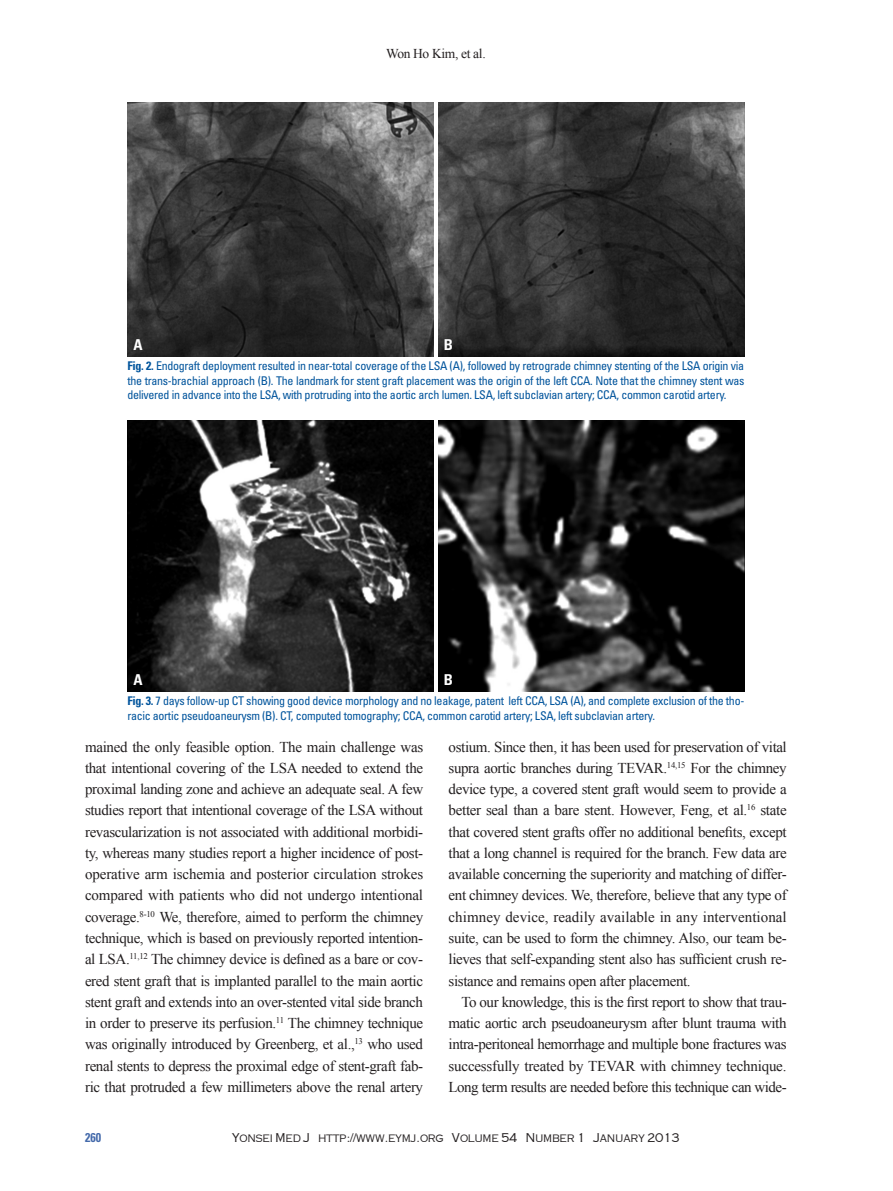
<style>
.page{position:relative;width:893px;height:1191px;background:#fff}
.page>*{position:absolute;margin:0;border:0;box-sizing:border-box;transform-origin:0 0}
.본문_YMJ{font:15px/21.3px "Times New Roman";letter-spacing:-.025em;color:#231f20;text-align:justify}
.t1{font:700 condensed 15px "Univers LT Std";color:#fff}
.런닝_YMJ{font:13.5px "Times New Roman";letter-spacing:-.025em;color:#231f20}
.t2{font:700 condensed 12.75px "Univers LT Std";color:#446aab;scale:.95 1}
.사진설명_YMJ{font:condensed 12px/14.2px "Univers LT Std";letter-spacing:-.025em;color:#01549c;text-align:justify}
.t3{font:300 12px "Metalcut";letter-spacing:-.025em;color:#231f20}
.s1{font-weight:700}
</style>
<div class="page">
<img style="left:127px;top:102px;width:306px;height:254px">
<img style="left:127px;top:420px;width:306px;height:271px">
<img style="left:438px;top:102px;width:306px;height:254px">
<img style="left:438px;top:420px;width:306px;height:271px">
<p class="t1" style="left:133px;top:336px;width:11px">A</p>
<p class="런닝_YMJ" style="left:386px;top:44px;width:101px">Won Ho Kim, et al.</p>
<p class="t1" style="left:444px;top:336px;width:11px">B</p>
<p class="사진설명_YMJ" style="left:127px;top:359px;width:619px"><span class="s1">Fig. 2.</span> Endograft deployment resulted in near-total coverage of the LSA (A), followed by retrograde chimney stenting of the LSA origin via the trans-brachial approach (B). The landmark for stent graft placement was the origin of the left CCA. Note that the chimney stent was delivered in advance into the LSA, with protruding into the aortic arch lumen. LSA, left subclavian artery; CCA, common carotid artery.</p>
<p class="t1" style="left:133px;top:671px;width:11px">A</p>
<p class="t1" style="left:444px;top:671px;width:11px">B</p>
<p class="사진설명_YMJ" style="left:127px;top:693px;width:618px"><span class="s1">Fig. 3.</span> 7 days follow-up CT showing good device morphology and no leakage, patent left CCA, LSA (A), and complete exclusion of the tho&shy;racic aortic pseudoaneurysm (B). CT, computed tomography; CCA, common carotid artery; LSA, left subclavian artery.</p>
<p class="본문_YMJ" style="left:85px;top:735px;width:340px">mained the only feasible option. The main challenge was that intentional covering of the LSA needed to extend the proximal landing zone and achieve an adequate seal. A few studies report that intentional coverage of the LSA without revascularization is not associated with additional morbidi&shy;ty, whereas many studies report a higher incidence of post&shy;operative arm ischemia and posterior circulation strokes compared with patients who did not undergo intentional coverage.<sup>8-10</sup> We, therefore, aimed to perform the chimney technique, which is based on previously reported intention&shy;al LSA.<sup>11,12</sup> The chimney device is defined as a bare or cov&shy;ered stent graft that is implanted parallel to the main aortic stent graft and extends into an over-stented vital side branch in order to preserve its perfusion.<sup>11</sup> The chimney technique was originally introduced by Greenberg, et al.,<sup>13</sup> who used renal stents to depress the proximal edge of stent-graft fab&shy;ric that protruded a few millimeters above the renal artery</p>
<p class="본문_YMJ" style="left:449px;top:735px;width:340px">ostium. Since then, it has been used for preservation of vital supra aortic branches during TEVAR.<sup>14,15</sup> For the chimney device type, a covered stent graft would seem to provide a better seal than a bare stent. However, Feng, et al.<sup>16</sup> state that covered stent grafts offer no additional benefits, except that a long channel is required for the branch. Few data are available concerning the superiority and matching of differ&shy;ent chimney devices. We, therefore, believe that any type of chimney device, readily available in any interventional suite, can be used to form the chimney. Also, our team be&shy;lieves that self-expanding stent also has sufficient crush re&shy;sistance and remains open after placement.</p>
<p class="본문_YMJ" style="left:449px;top:991px;width:340px;text-indent:13px">To our knowledge, this is the first report to show that trau&shy;matic aortic arch pseudoaneurysm after blunt trauma with intra-peritoneal hemorrhage and multiple bone fractures was successfully treated by TEVAR with chimney technique.<br>Long term results are needed before this technique can wide-</p>
<p class="t2" style="left:85px;top:1129px;width:18px">260</p>
<p class="t3" style="left:232px;top:1130px;width:449px">Yonsei Med J http://www.eymj.org Volume 54 Number 1 January 2013</p>
</div>
